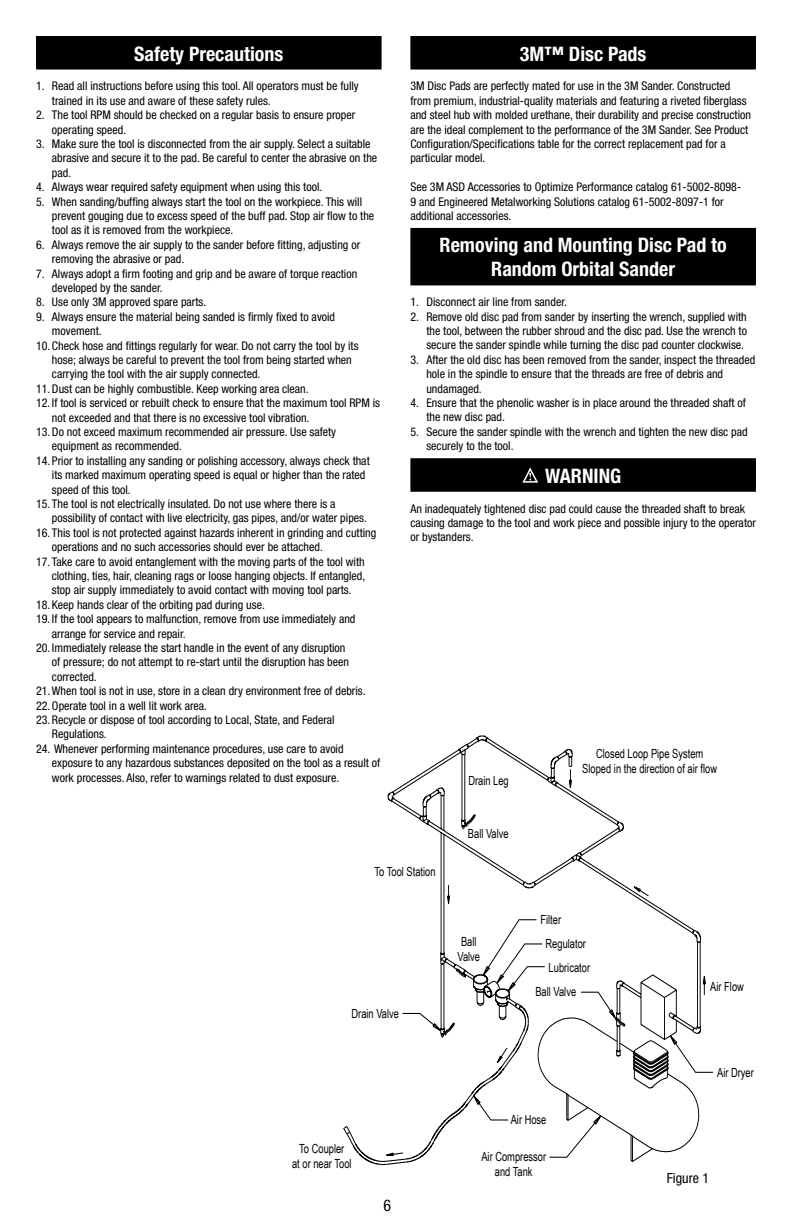
<style>
.page{position:relative;width:792px;height:1224px;background:#fff}
.page>*{position:absolute;margin:0;border:0;box-sizing:border-box;transform-origin:0 0}
.t1{font:700 condensed 20px/24px "Helvetica Neue";color:#fff;text-align:center}
.t2{font:condensed 16px "Helvetica Neue";color:#000}
.t3{font:condensed 14px "Helvetica Neue";color:#000}
.t4{font:12.6px/15.2px "Arial Narrow";color:#000;text-align:center;scale:.9 1}
.t5{font:condensed 12px/14.4px "Helvetica Neue";color:#000}
</style>
<div class="page">
<div style="left:37px;top:37px;width:344px;height:32px;background:#000"></div>
<hr style="left:36px;top:36px;width:346px;height:2px;background:#000">
<hr style="left:36px;top:38px;width:2px;height:30px;background:#000">
<hr style="left:380px;top:38px;width:2px;height:30px;background:#000">
<hr style="left:36px;top:68px;width:346px;height:2px;background:#000">
<div style="left:411px;top:37px;width:344px;height:32px;background:#000"></div>
<hr style="left:410px;top:36px;width:346px;height:2px;background:#000">
<hr style="left:410px;top:38px;width:2px;height:30px;background:#000">
<hr style="left:754px;top:38px;width:2px;height:30px;background:#000">
<hr style="left:410px;top:68px;width:346px;height:2px;background:#000">
<div style="left:411px;top:229px;width:344px;height:55px;background:#000"></div>
<hr style="left:410px;top:228px;width:346px;height:2px;background:#000">
<hr style="left:410px;top:230px;width:2px;height:53px;background:#000">
<hr style="left:754px;top:230px;width:2px;height:53px;background:#000">
<hr style="left:410px;top:283px;width:346px;height:2px;background:#000">
<div style="left:411px;top:459px;width:344px;height:32px;background:#000"></div>
<hr style="left:410px;top:458px;width:346px;height:2px;background:#000">
<hr style="left:410px;top:460px;width:2px;height:30px;background:#000">
<hr style="left:754px;top:460px;width:2px;height:30px;background:#000">
<hr style="left:410px;top:490px;width:346px;height:2px;background:#000">
<svg style="left:522px;top:467px;width:17px;height:16px"></svg>
<svg style="left:352px;top:735px;width:361px;height:430px"></svg>
<svg style="left:380px;top:769px;width:326px;height:388px"></svg>
<h1 class="t1" style="left:134px;top:41px;width:151px">Safety Precautions</h1>
<p class="t5" style="left:52px;top:79px;width:308px;text-indent:-16px">1. Read all instructions before using this tool. All operators must be fully trained in its use and aware of these safety rules.</p>
<p class="t5" style="left:52px;top:108px;width:305px;text-indent:-16px">2. The tool RPM should be checked on a regular basis to ensure proper operating speed.</p>
<p class="t5" style="left:52px;top:136px;width:327px;text-indent:-16px">3. Make sure the tool is disconnected from the air supply. Select a suitable abrasive and secure it to the pad. Be careful to center the abrasive on the pad.</p>
<p class="t5" style="left:36px;top:180px;width:288px">4. Always wear required safety equipment when using this tool.</p>
<p class="t5" style="left:52px;top:194px;width:324px;text-indent:-16px">5. When sanding/buffing always start the tool on the workpiece. This will prevent gouging due to excess speed of the buff pad. Stop air flow to the tool as it is removed from the workpiece.</p>
<p class="t5" style="left:52px;top:237px;width:310px;text-indent:-16px">6. Always remove the air supply to the sander before fitting, adjusting or removing the abrasive or pad.</p>
<p class="t5" style="left:52px;top:266px;width:307px;text-indent:-16px">7. Always adopt a firm footing and grip and be aware of torque reaction developed by the sander.</p>
<p class="t5" style="left:36px;top:295px;width:172px">8. Use only 3M approved spare parts.</p>
<p class="t5" style="left:52px;top:309px;width:285px;text-indent:-16px">9. Always ensure the material being sanded is firmly fixed to avoid movement.</p>
<p class="t5" style="left:36px;top:338px;width:324px">10. Check hose and fittings regularly for wear. Do not carry the tool by its</p>
<p class="t5" style="left:52px;top:352px;width:301px">hose; always be careful to prevent the tool from being started when</p>
<p class="t5" style="left:52px;top:367px;width:210px">carrying the tool with the air supply connected.</p>
<p class="t5" style="left:36px;top:381px;width:274px">11.Dust can be highly combustible. Keep working area clean.</p>
<p class="t5" style="left:36px;top:396px;width:346px">12. If tool is serviced or rebuilt check to ensure that the maximum tool RPM is</p>
<p class="t5" style="left:52px;top:410px;width:259px">not exceeded and that there is no excessive tool vibration.</p>
<p class="t5" style="left:36px;top:424px;width:302px">13.Do not exceed maximum recommended air pressure. Use safety</p>
<p class="t5" style="left:52px;top:439px;width:131px">equipment as recommended.</p>
<p class="t5" style="left:52px;top:453px;width:319px;text-indent:-16px">14. Prior to installing any sanding or polishing accessory, always check that its marked maximum operating speed is equal or higher than the rated speed of this tool.</p>
<p class="t5" style="left:52px;top:496px;width:316px;text-indent:-16px">15. The tool is not electrically insulated. Do not use where there is a possibility of contact with live electricity, gas pipes, and/or water pipes.</p>
<p class="t5" style="left:52px;top:525px;width:326px;text-indent:-16px">16. This tool is not protected against hazards inherent in grinding and cutting operations and no such accessories should ever be attached.</p>
<p class="t5" style="left:52px;top:554px;width:315px;text-align:justify;text-indent:-16px">17. Take care to avoid entanglement with the moving parts of the tool with clothing, ties, hair, cleaning rags or loose hanging objects. If entangled, stop air supply immediately to avoid contact with moving tool parts.</p>
<p class="t5" style="left:36px;top:597px;width:230px">18. Keep hands clear of the orbiting pad during use.</p>
<p class="t5" style="left:52px;top:612px;width:305px;text-indent:-16px">19. If the tool appears to malfunction, remove from use immediately and arrange for service and repair.</p>
<p class="t5" style="left:36px;top:640px;width:311px">20. Immediately release the start handle in the event of any disruption</p>
<p class="t5" style="left:52px;top:655px;width:298px">of pressure; do not attempt to re-start until the disruption has been</p>
<p class="t5" style="left:52px;top:669px;width:46px">corrected.</p>
<p class="t5" style="left:36px;top:684px;width:331px">21.When tool is not in use, store in a clean dry environment free of debris.</p>
<p class="t5" style="left:36px;top:698px;width:173px">22.Operate tool in a well lit work area.</p>
<p class="t5" style="left:52px;top:712px;width:284px;text-indent:-16px">23. Recycle or dispose of tool according to Local, State, and Federal<br>Regulations.</p>
<p class="t5" style="left:52px;top:741px;width:330px;text-indent:-16px">24. Whenever performing maintenance procedures, use care to avoid exposure to any hazardous substances deposited on the tool as a result of work processes. Also, refer to warnings related to dust exposure.</p>
<h1 class="t1" style="left:520px;top:41px;width:128px">3M™ Disc Pads</h1>
<p class="t5" style="left:410px;top:79px;width:342px">3M Disc Pads are perfectly mated for use in the 3M Sander. Constructed from premium, industrial-quality materials and featuring a riveted fiberglass and steel hub with molded urethane, their durability and precise construction are the ideal complement to the performance of the 3M Sander. See Product Configuration/Specifications table for the correct replacement pad for a particular model.</p>
<p class="t5" style="left:410px;top:180px;width:332px">See 3M ASD Accessories to Optimize Performance catalog 61-5002-8098-<br>9 and Engineered Metalworking Solutions catalog 61-5002-8097-1 for additional accessories.</p>
<h1 class="t1" style="left:440px;top:233px;width:289px">Removing and Mounting Disc Pad to<br>Random Orbital Sander</h1>
<p class="t5" style="left:410px;top:295px;width:158px">1. Disconnect air line from sander.</p>
<p class="t5" style="left:426px;top:309px;width:322px;text-align:justify;text-indent:-16px">2. Remove old disc pad from sander by inserting the wrench, supplied with the tool, between the rubber shroud and the disc pad. Use the wrench to secure the sander spindle while turning the disc pad counter clockwise.</p>
<p class="t5" style="left:426px;top:352px;width:330px;text-indent:-16px">3. After the old disc has been removed from the sander, inspect the threaded hole in the spindle to ensure that the threads are free of debris and undamaged.</p>
<p class="t5" style="left:426px;top:396px;width:321px;text-indent:-16px">4. Ensure that the phenolic washer is in place around the threaded shaft of the new disc pad.</p>
<p class="t5" style="left:426px;top:424px;width:323px;text-indent:-16px">5. Secure the sander spindle with the wrench and tighten the new disc pad securely to the tool.</p>
<h1 class="t1" style="left:545px;top:463px;width:26px">Warning</h1>
<p class="t5" style="left:410px;top:501px;width:347px">An inadequately tightened disc pad could cause the threaded shaft to break causing damage to the tool and work piece and possible injury to the operator or bystanders.</p>
<p class="t4" style="left:468px;top:773px;width:46px">Drain Leg</p>
<p class="t4" style="left:468px;top:826px;width:47px">Ball Valve</p>
<p class="t4" style="left:582px;top:745px;width:151px">Closed Loop Pipe System<br>Sloped in the direction of air flow</p>
<p class="t4" style="left:375px;top:864px;width:69px">To Tool Station</p>
<p class="t4" style="left:352px;top:1005px;width:54px">Drain Valve</p>
<p class="t4" style="left:457px;top:933px;width:27px;text-align:left">Ball<br>Valve</p>
<p class="t4" style="left:540px;top:912px;width:25px">Filter</p>
<p class="t4" style="left:546px;top:931px;width:51px;line-height:24.2px;text-align:left">Regulator<br>Lubricator</p>
<p class="t4" style="left:535px;top:983px;width:47px">Ball Valve</p>
<p class="t4" style="left:292px;top:1140px;width:68px">To Coupler<br>at or near Tool</p>
<h2 class="t2" style="left:384px;top:1196px;width:9px">6</h2>
<p class="t4" style="left:511px;top:1112px;width:41px">Air Hose</p>
<p class="t4" style="left:481px;top:1148px;width:73px">Air Compressor and Tank</p>
<p class="t4" style="left:710px;top:978px;width:39px">Air Flow</p>
<p class="t4" style="left:717px;top:1064px;width:42px">Air Dryer</p>
<p class="t3" style="left:667px;top:1170px;width:44px">Figure 1</p>
</div>
